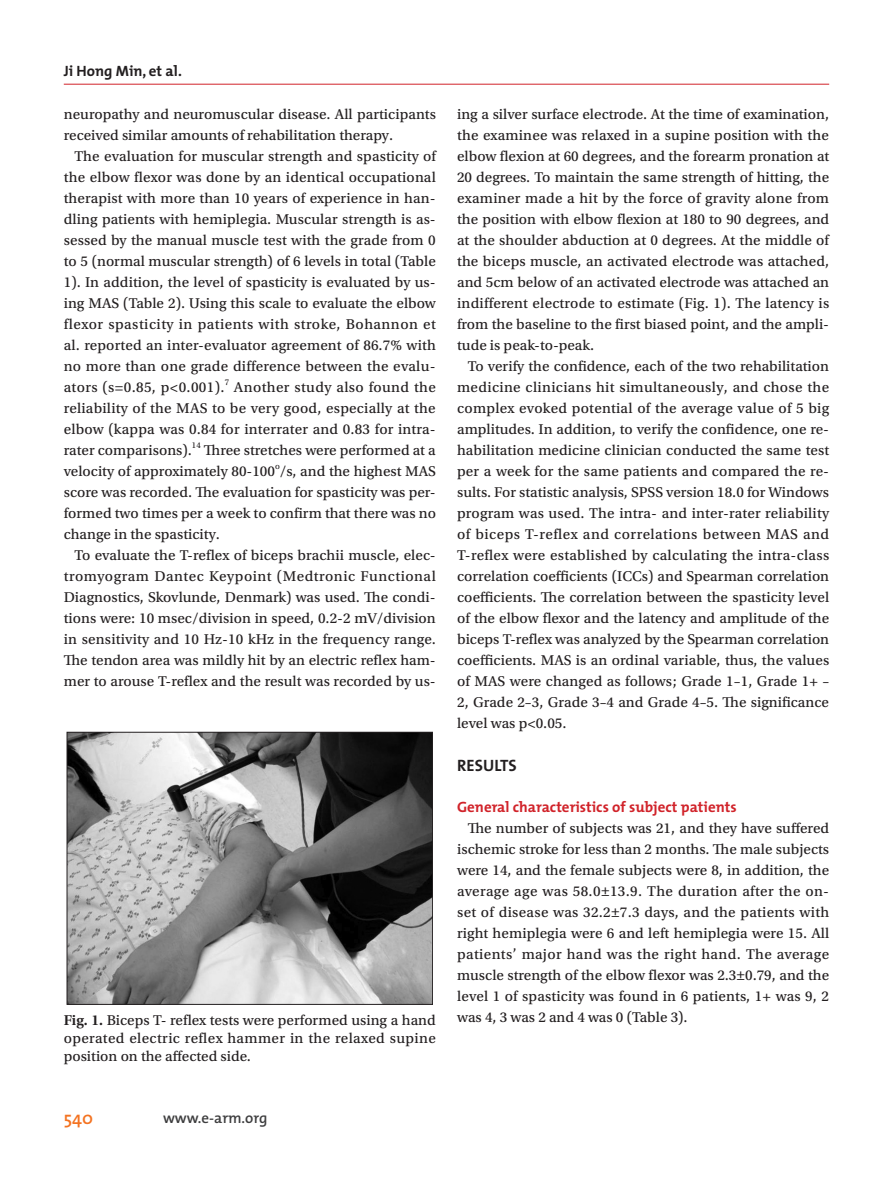
<style>
.page{position:relative;width:893px;height:1191px;background:#fff}
.page>*{position:absolute;margin:0;border:0;box-sizing:border-box;transform-origin:0 0}
.t1{font:600 18px "The Mix";color:#f47321}
.서론{font:700 16.5px "The Mix";color:#231f20}
.바탕글{font:15px/21px "Utopia Std Capt";color:#231f20;text-align:justify}
.그림{font:15px/18px "Utopia Std Capt";letter-spacing:.025em;color:#231f20}
.그림-2{font:15px "Utopia Std Capt";color:#231f20}
._1{font:700 15px "The Mix";color:#d1232a}
.쪽제목_짝{font:700 15px "The Mix";color:#231f20}
.t2{font:600 15px "The Mix";color:#3e3e3f}
.바탕글-2{font:8.7px "Utopia Std Capt";color:#231f20}
.s1{font-family:"Utopia Std";font-weight:600}
</style>
<div class="page">
<hr style="left:64px;top:84px;width:765px;height:1px;background:#d1232a">
<img style="left:69px;top:734px;width:362px;height:268px">
<div style="left:67px;top:732px;width:366px;height:272px;border:1px solid #231f20"></div>
<p class="쪽제목_짝" style="left:64px;top:59px;width:120px">Ji Hong Min, et al.</p>
<p class="바탕글" style="left:64px;top:104px;width:374px">neuropathy and neuromuscular disease. All participants received similar amounts of rehabilitation therapy.</p>
<p class="바탕글" style="left:64px;top:146px;width:374px;text-indent:11px">The evaluation for muscular strength and spasticity of the elbow flexor was done by an identical occupational therapist with more than 10 years of experience in han&shy;dling patients with hemiplegia. Muscular strength is as&shy;sessed by the manual muscle test with the grade from 0 to 5 (normal muscular strength) of 6 levels in total (Table 1). In addition, the level of spasticity is evaluated by us&shy;ing MAS (Table 2). Using this scale to evaluate the elbow flexor spasticity in patients with stroke, Bohannon et al. reported an inter-evaluator agreement of 86.7% with no more than one grade difference between the evalu&shy;ators (s=0.85, p&lt;0.001).</p>
<p class="바탕글-2" style="left:225px;top:377px;width:6px">7</p>
<p class="바탕글" style="left:64px;top:377px;width:374px;text-indent:170px">Another study also found the reliability of the MAS to be very good, especially at the elbow (kappa was 0.84 for interrater and 0.83 for intra&shy;rater comparisons).</p>
<p class="바탕글-2" style="left:192px;top:440px;width:10px">14</p>
<p class="바탕글" style="left:64px;top:440px;width:374px;text-align:right">Three stretches were performed at a<br>velocity of approximately 80-100 /s, and the highest MAS</p>
<p class="바탕글-2" style="left:275px;top:461px;width:6px">o</p>
<p class="바탕글" style="left:64px;top:482px;width:374px">score was recorded. The evaluation for spasticity was per&shy;formed two times per a week to confirm that there was no change in the spasticity.</p>
<p class="바탕글" style="left:64px;top:545px;width:374px;text-indent:11px">To evaluate the T-reflex of biceps brachii muscle, elec&shy;tromyogram Dantec Keypoint (Medtronic Functional Diagnostics, Skovlunde, Denmark) was used. The condi&shy;tions were: 10 msec/division in speed, 0.2-2 mV/division in sensitivity and 10 Hz-10 kHz in the frequency range.<br>The tendon area was mildly hit by an electric reflex ham&shy;mer to arouse T-reflex and the result was recorded by us-</p>
<p class="바탕글" style="left:457px;top:104px;width:374px">ing a silver surface electrode. At the time of examination, the examinee was relaxed in a supine position with the elbow flexion at 60 degrees, and the forearm pronation at 20 degrees. To maintain the same strength of hitting, the examiner made a hit by the force of gravity alone from the position with elbow flexion at 180 to 90 degrees, and at the shoulder abduction at 0 degrees. At the middle of the biceps muscle, an activated electrode was attached, and 5cm below of an activated electrode was attached an indifferent electrode to estimate (Fig. 1). The latency is from the baseline to the first biased point, and the ampli&shy;tude is peak-to-peak.</p>
<p class="바탕글" style="left:457px;top:356px;width:374px;text-indent:11px">To verify the confidence, each of the two rehabilitation medicine clinicians hit simultaneously, and chose the complex evoked potential of the average value of 5 big amplitudes. In addition, to verify the confidence, one re&shy;habilitation medicine clinician conducted the same test per a week for the same patients and compared the re&shy;sults. For statistic analysis, SPSS version 18.0 for Windows program was used. The intra- and inter-rater reliability of biceps T-reflex and correlations between MAS and T-reflex were established by calculating the intra-class correlation coefficients (ICCs) and Spearman correlation coefficients. The correlation between the spasticity level of the elbow flexor and the latency and amplitude of the biceps T-reflex was analyzed by the Spearman correlation coefficients. MAS is an ordinal variable, thus, the values of MAS were changed as follows; Grade 1–1, Grade 1+ – 2, Grade 2–3, Grade 3–4 and Grade 4–5. The significance level was p&lt;0.05.</p>
<p class="서론" style="left:457px;top:752px;width:61px">RESULTS</p>
<p class="_1" style="left:457px;top:794px;width:281px">General characteristics of subject patients</p>
<p class="바탕글" style="left:457px;top:818px;width:374px;text-indent:11px">The number of subjects was 21, and they have suffered ischemic stroke for less than 2 months. The male subjects were 14, and the female subjects were 8, in addition, the average age was 58.0±13.9. The duration after the on&shy;set of disease was 32.2±7.3 days, and the patients with right hemiplegia were 6 and left hemiplegia were 15. All patients’ major hand was the right hand. The average muscle strength of the elbow flexor was 2.3±0.79, and the level 1 of spasticity was found in 6 patients, 1+ was 9, 2</p>
<p class="그림-2" style="left:64px;top:1011px;width:374px"><span class="s1">Fig. 1.</span> Biceps T- reflex tests were performed using a hand</p>
<p class="바탕글" style="left:457px;top:1007px;width:232px">was 4, 3 was 2 and 4 was 0 (Table 3).</p>
<p class="그림" style="left:64px;top:1029px;width:374px">operated electric reflex hammer in the relaxed supine position on the affected side.</p>
<p class="t1" style="left:64px;top:1102px;width:31px">540</p>
<p class="t2" style="left:163px;top:1105px;width:106px">www.e-arm.org</p>
</div>
